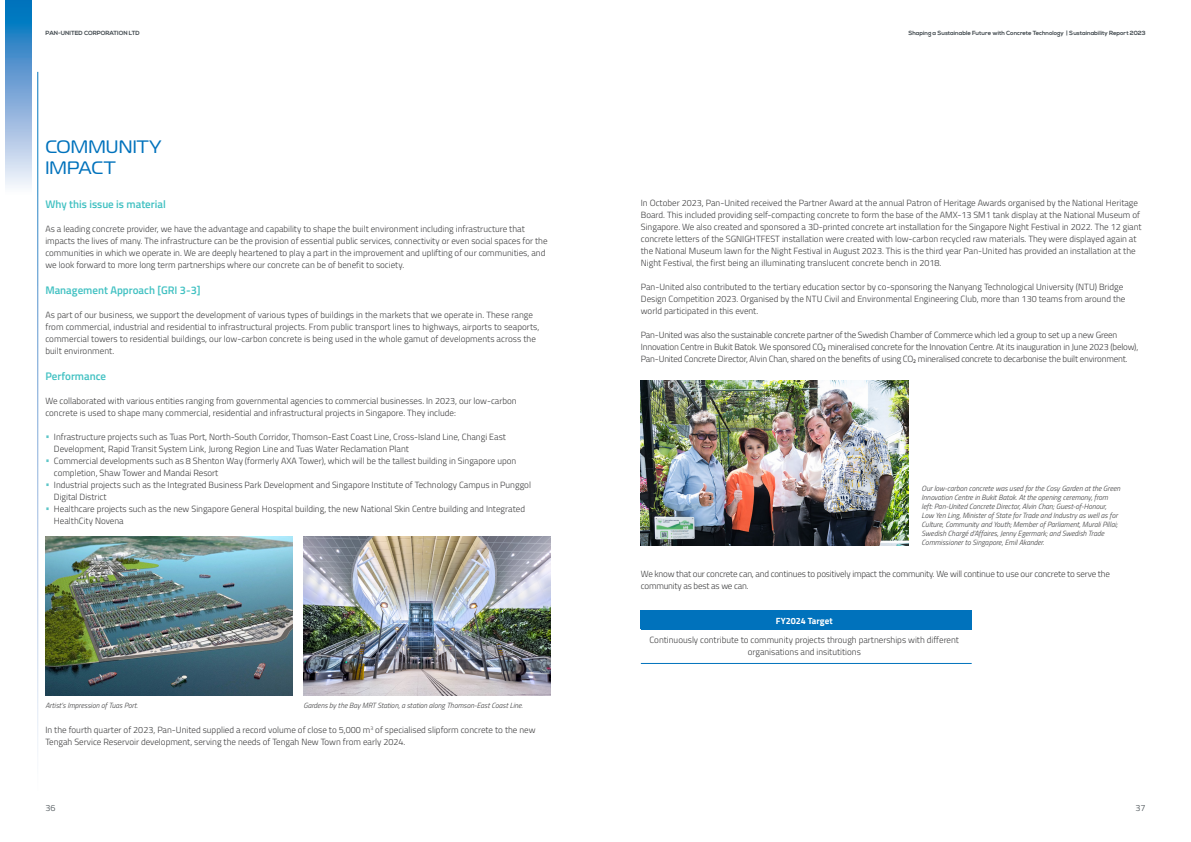
<style>
.page{position:relative;width:1191px;height:842px;background:#fff}
.page>*{position:absolute;margin:0;border:0;box-sizing:border-box;transform-origin:0 0}
.t1{font:18px/21px "Magistral";letter-spacing:.01em;color:#0072bc}
.t2{font:600 11px "Titillium Web";color:#41c1c2}
.t3{font:300 9px/12px "Titillium Web";color:#3e3e3f}
.t4{font:300 9px/12px "Titillium Web";letter-spacing:-.02em;color:#3e3e3f}
.t5{font:700 9px "Titillium Web";color:#fff}
.t6{font:300 9px "Titillium Web";color:#41494e}
.t7{font:italic 300 7.5px/9px "Titillium Web";color:#3e3e3f}
.t8{font:700 6px "Nexa";letter-spacing:-.005em;color:#41494e}
.s1{color:#5dc6c8}
</style>
<div class="page">
<img style="left:641px;top:381px;width:268px;height:164px">
<svg style="left:6px;top:0;width:26px;height:188px;background:#77abd8"></svg>
<img style="left:45px;top:536px;width:247px;height:160px">
<img style="left:303px;top:536px;width:247px;height:160px">
<div style="left:641px;top:610px;width:330px;height:20px;background:#0072bc"></div>
<hr style="left:641px;top:663px;width:330px;height:1px;background:#0072bc">
<p class="t8" style="left:45px;top:29px;width:96px">PAN-UNITED CORPORATION LTD</p>
<p class="t8" style="left:908px;top:29px;width:239px">Shaping a Sustainable Future with Concrete Technology | Sustainability Report 2023</p>
<p class="t1" style="left:45px;top:136px;width:117px">COMMUNITY<br>IMPACT</p>
<p class="t2" style="left:45px;top:196px;width:122px">Why this issue is material</p>
<p class="t3" style="left:45px;top:222px;width:504px">As a leading concrete provider, we have the advantage and capability to shape the built environment including infrastructure that impacts the lives of many. The infrastructure can be the provision of essential public services, connectivity or even social spaces for the communities in which we operate in. We are deeply heartened to play a part in the improvement and uplifting of our communities, and we look forward to more long term partnerships where our concrete can be of benefit to society.</p>
<p class="t2" style="left:45px;top:282px;width:157px">Management Approach [GRI 3-3]</p>
<p class="t3" style="left:45px;top:308px;width:495px">As part of our business, we support the development of various types of buildings in the markets that we operate in. These range from commercial, industrial and residential to infrastructural projects. From public transport lines to highways, airports to seaports, commercial towers to residential buildings, our low-carbon concrete is being used in the whole gamut of developments across the built environment.</p>
<p class="t2" style="left:45px;top:368px;width:62px">Performance</p>
<p class="t3" style="left:45px;top:394px;width:473px">We collaborated with various entities ranging from governmental agencies to commercial businesses. In 2023, our low-carbon concrete is used to shape many commercial, residential and infrastructural projects in Singapore. They include:</p>
<p class="t3" style="left:54px;top:430px;width:453px;text-indent:-9px"><span class="s1">•</span> Infrastructure projects such as Tuas Port, North-South Corridor, Thomson-East Coast Line, Cross-Island Line, Changi East<br>Development, Rapid Transit System Link, Jurong Region Line and Tuas Water Reclamation Plant</p>
<p class="t3" style="left:54px;top:454px;width:464px;text-indent:-9px"><span class="s1">•</span> Commercial developments such as 8 Shenton Way (formerly AXA Tower), which will be the tallest building in Singapore upon completion, Shaw Tower and Mandai Resort</p>
<p class="t3" style="left:54px;top:478px;width:478px;text-indent:-9px"><span class="s1">•</span> Industrial projects such as the Integrated Business Park Development and Singapore Institute of Technology Campus in Punggol<br>Digital District</p>
<p class="t3" style="left:54px;top:502px;width:472px;text-indent:-9px"><span class="s1">•</span> Healthcare projects such as the new Singapore General Hospital building, the new National Skin Centre building and Integrated<br>HealthCity Novena</p>
<p class="t7" style="left:45px;top:700px;width:94px">Artist’s Impression of Tuas Port.</p>
<p class="t7" style="left:303px;top:700px;width:221px">Gardens by the Bay MRT Station, a station along Thomson-East Coast Line.</p>
<p class="t3" style="left:45px;top:723px;width:492px">In the fourth quarter of 2023, Pan-United supplied a record volume of close to 5,000 m<sup>3</sup> of specialised slipform concrete to the new<br>Tengah Service Reservoir development, serving the needs of Tengah New Town from early 2024.</p>
<p class="t3" style="left:641px;top:196px;width:502px">In October 2023, Pan-United received the Partner Award at the annual Patron of Heritage Awards organised by the National Heritage Board. This included providing self-compacting concrete to form the base of the AMX-13 SM1 tank display at the National Museum of Singapore. We also created and sponsored a 3D-printed concrete art installation for the Singapore Night Festival in 2022. The 12 giant concrete letters of the SGNIGHTFEST installation were created with low-carbon recycled raw materials. They were displayed again at the National Museum lawn for the Night Festival in August 2023. This is the third year Pan-United has provided an installation at the Night Festival, the first being an illuminating translucent concrete bench in 2018.</p>
<p class="t3" style="left:641px;top:280px;width:486px">Pan-United also contributed to the tertiary education sector by co-sponsoring the Nanyang Technological University (NTU) Bridge<br>Design Competition 2023. Organised by the NTU Civil and Environmental Engineering Club, more than 130 teams from around the world participated in this event.</p>
<p class="t4" style="left:641px;top:328px;width:499px">Pan-United was also the sustainable concrete partner of the Swedish Chamber of Commerce which led a group to set up a new Green<br>Innovation Centre in Bukit Batok. We sponsored CO<sub>2</sub> mineralised concrete for the Innovation Centre. At its inauguration in June 2023 (below),<br>Pan-United Concrete Director, Alvin Chan, shared on the benefits of using CO<sub>2</sub> mineralised concrete to decarbonise the built environment.</p>
<p class="t7" style="left:921px;top:484px;width:200px">Our low-carbon concrete was used for the Cosy Garden at the Green Innovation Centre in Bukit Batok. At the opening ceremony, from left: Pan-United Concrete Director, Alvin Chan; Guest-of-Honour, Low Yen Ling, Minister of State for Trade and Industry as well as for Culture, Community and Youth; Member of Parliament, Murali Pillai; Swedish Chargé d’Affaires, Jenny Egermark; and Swedish Trade Commissioner to Singapore, Emil Akander.</p>
<p class="t4" style="left:641px;top:567px;width:470px">We know that our concrete can, and continues to positively impact the community. We will continue to use our concrete to serve the community as best as we can.</p>
<p class="t5" style="left:776px;top:614px;width:58px">FY2024 Target</p>
<p class="t3" style="left:649px;top:633px;width:311px;text-align:center">Continuously contribute to community projects through partnerships with different organisations and insitutitions</p>
<p class="t6" style="left:45px;top:801px;width:12px">36</p>
<p class="t6" style="left:1135px;top:801px;width:12px">37</p>
</div>
